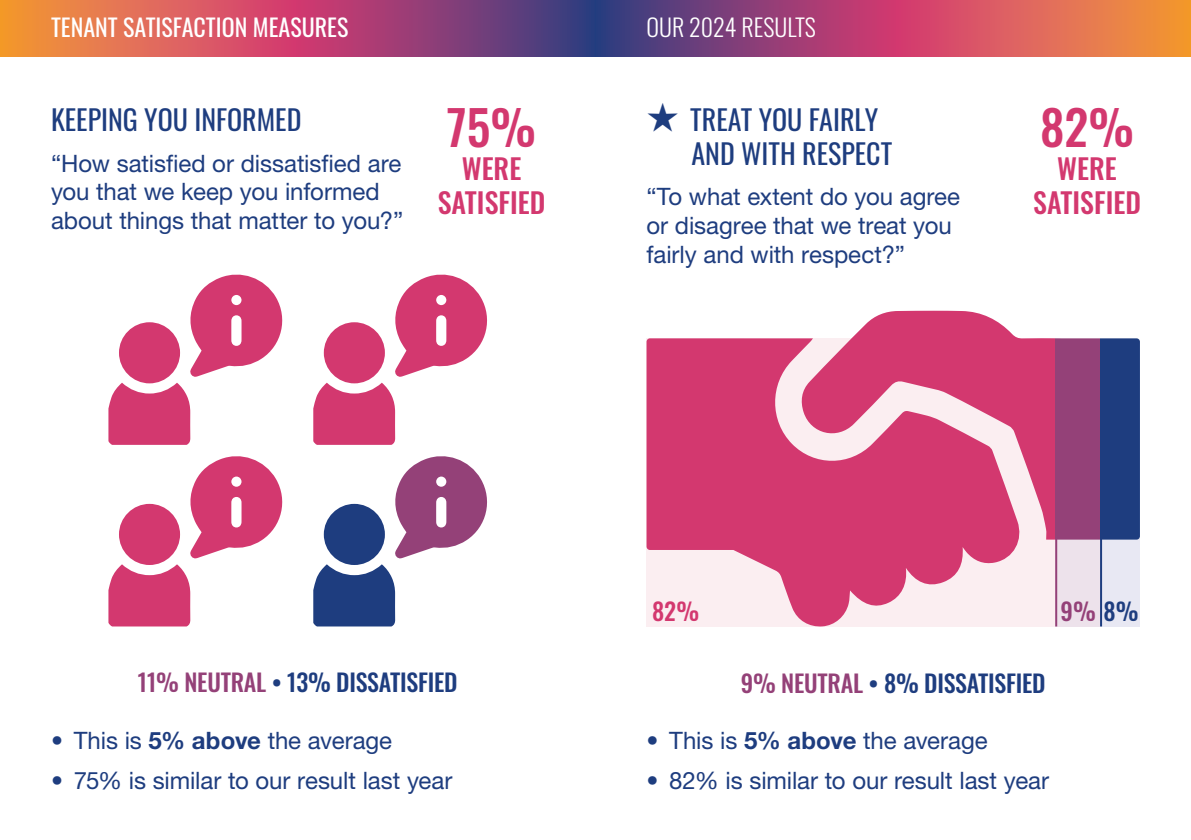
<style>
.page{position:relative;width:1191px;height:840px;background:#fff}
.page>*{position:absolute;margin:0;border:0;box-sizing:border-box;transform-origin:0 0}
.t1{font:500 48px "Oswald";color:#d3386f}
.t2{font:28px/33.6px "Oswald";color:#1e3d7f}
.t3{font:500 28px/33.6px "Oswald";color:#d3386f;text-align:center}
.t4{font:24px/28.8px "Helvetica Neue LT Std";letter-spacing:-.005em;color:#1e3d7f}
.t5{font:500 24px "Oswald";letter-spacing:-.01em;color:#1e3d7f}
.t6{font:24px "Oswald";color:#fff}
.t7{font:300 24px "Oswald";color:#fff}
.t8{font:500 24px "Oswald";color:#944178}
.t9{font:500 24px "Oswald";color:#d3386f}
.s1{color:#944178}
.s2{font-weight:700}
.s3{color:#1e3d7f}
</style>
<div class="page">
<svg style="left:0;top:0;width:595px;height:57px;background:#b25367"></svg>
<svg style="left:595px;top:0;width:596px;height:57px;background:#b15367"></svg>
<svg style="left:108px;top:274px;width:175px;height:170px"></svg>
<svg style="left:108px;top:456px;width:175px;height:170px"></svg>
<svg style="left:313px;top:274px;width:174px;height:170px"></svg>
<svg style="left:313px;top:456px;width:174px;height:170px"></svg>
<svg style="left:646px;top:310px;width:409px;height:317px;background:#e0749a"></svg>
<svg style="left:1055px;top:338px;width:45px;height:289px;background:#ad6f99"></svg>
<svg style="left:1100px;top:338px;width:40px;height:289px;background:#586ea0"></svg>
<p class="t6" style="left:51px;top:6px;width:299px">TENANT SATISFACTION MEASURES</p>
<p class="t7" style="left:646px;top:6px;width:171px">OUR 2024 RESULTS</p>
<p class="t2" style="left:51px;top:100px;width:252px">KEEPING YOU INFORMED</p>
<p class="t4" style="left:51px;top:148px;width:354px">“How satisfied or dissatisfied are you that we keep you informed about things that matter to you?”</p>
<h1 class="t1" style="left:447px;top:102px;width:91px">75%</h1>
<p class="t3" style="left:438px;top:154px;width:109px">WERE<br>SATISFIED</p>
<p class="t2" style="left:691px;top:100px;width:202px;text-indent:-45px">★ TREAT YOU FAIRLY<br>AND WITH RESPECT</p>
<p class="t4" style="left:646px;top:182px;width:315px">“To what extent do you agree or disagree that we treat you fairly and with respect?”</p>
<h1 class="t1" style="left:1040px;top:102px;width:95px">82%</h1>
<p class="t3" style="left:1033px;top:154px;width:109px">WERE<br>SATISFIED</p>
<p class="t5" style="left:138px;top:669px;width:321px"><span class="s1">11% NEUTRAL</span> • 13% DISSATISFIED</p>
<p class="t4" style="left:51px;top:725px;width:342px">• This is <span class="s2">5% above</span> the average</p>
<p class="t4" style="left:51px;top:765px;width:403px">• 75% is similar to our result last year</p>
<p class="t9" style="left:652px;top:598px;width:48px">82%</p>
<p class="t8" style="left:1060px;top:598px;width:79px">9% <span class="s3">8%</span></p>
<p class="t5" style="left:741px;top:670px;width:306px"><span class="s1">9% NEUTRAL</span> • 8% DISSATISFIED</p>
<p class="t4" style="left:646px;top:725px;width:342px">• This is <span class="s2">5% above</span> the average</p>
<p class="t4" style="left:646px;top:765px;width:404px">• 82% is similar to our result last year</p>
</div>
